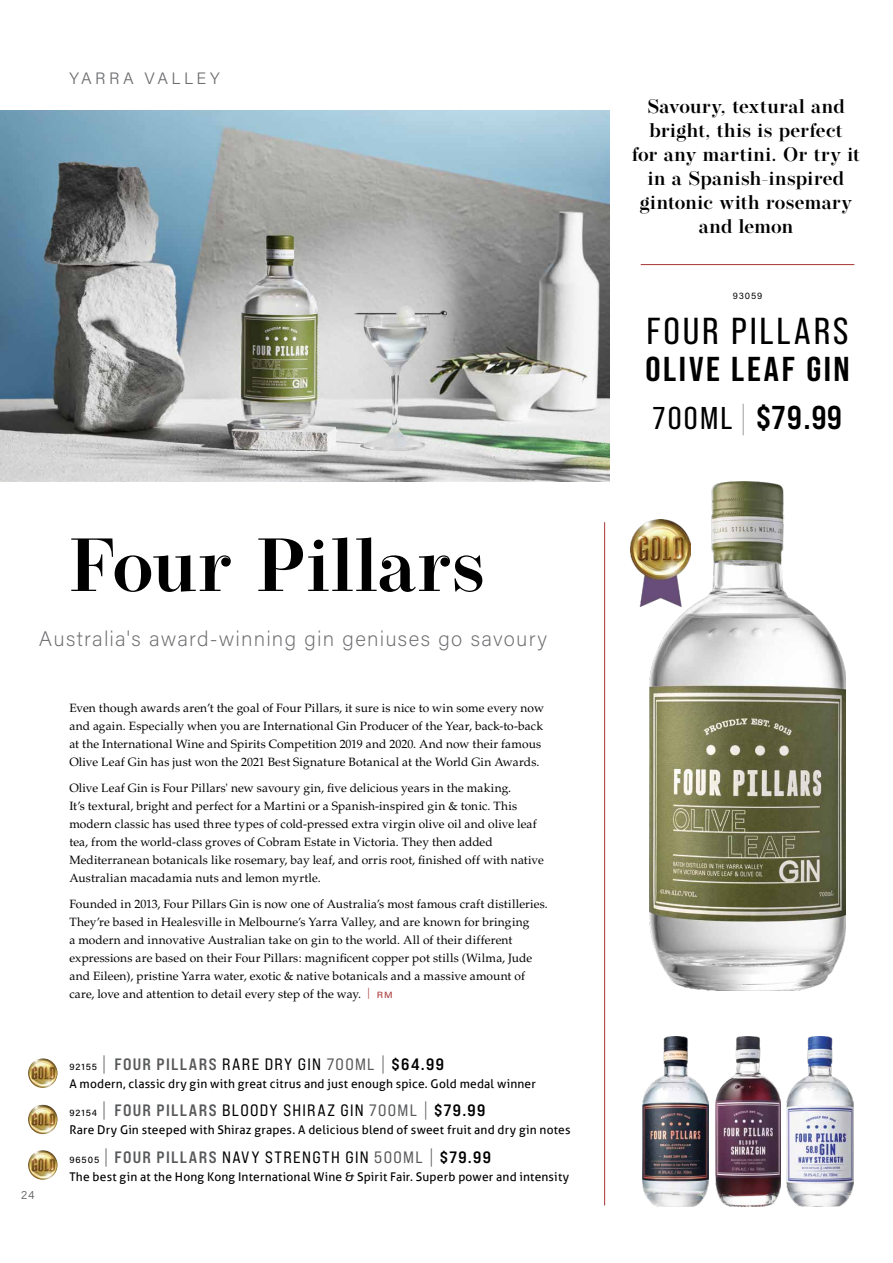
<style>
.page{position:relative;width:893px;height:1263px;background:#fff}
.page>*{position:absolute;margin:0;border:0;box-sizing:border-box;transform-origin:0 0}
.t1{font:600 75px "Operetta 12";letter-spacing:.025em;color:#000}
.t2{font:37.5px "Bebas Neue Pro";letter-spacing:.07em;color:#000;scale:1.1 1}
.t3{font:700 34.5px "Bebas Neue Pro";letter-spacing:.075em;color:#000;scale:1.1 1}
.t4{font:33px "Bebas Neue Pro Sm E Bd";color:#000}
.t5{font:200 21px "Acumin Pro";letter-spacing:.05em;color:#6d6e71}
.t6{font:600 19.5px/24px "Operetta 12";letter-spacing:.02em;color:#000;text-align:center}
.t7{font:16.5px "Bebas Neue Pro Exp Rg";letter-spacing:.08em;color:#000}
.t8{font:16.5px "Bebas Neue Pro Exp Bd";letter-spacing:.085em;color:#58595b}
.t9{font:300 16.5px "Acumin Pro";letter-spacing:.205em;color:#6d6e71}
.t10{font:12px/18px "Palatino";letter-spacing:.01em;color:#000}
.t11{font:12px "Aller";letter-spacing:.015em;color:#000}
.t12{font:300 12px "Acumin Pro";color:#58595b}
.t13{font:9px "Acumin Pro";letter-spacing:.095em;color:#000}
.s1{font-family:"Acumin Pro";font-weight:200;font-size:10.5px;color:#a73534}
.s2{font-family:"Acumin Pro";font-size:9px;color:#a73534}
.s3{font-family:"Acumin Pro";font-weight:500;font-size:9px;color:#000}
.s4{font-family:"Bebas Neue Pro";font-size:18.3px}
.s5{font-family:"Bebas Neue Pro Exp Rg";color:#000}
.s6{font-family:"Bebas Neue Pro Exp Rg"}
.s7{color:#000}
.s8{font-family:"Acumin Pro";font-weight:500;font-size:9px}
.s9{font-family:"Bebas Neue Pro";font-size:18.3px;color:#58595b}
.s10{font-family:"Bebas Neue Pro Exp Bd";color:#58595b}
.s11{color:#58595b}
.s12{font-family:"Bebas Neue Pro Exp Bd"}
.s13{font-family:"Bebas Neue Pro";font-size:31.5px}
.s14{font-family:"Bebas Neue Pro";font-weight:100;font-size:31.5px}
</style>
<div class="page">
<hr style="left:604px;top:522px;width:1px;height:683px;background:#a73534">
<img style="left:649px;top:482px;width:197px;height:508px">
<img style="left:787px;top:1036px;width:66px;height:170px">
<img style="left:715px;top:1036px;width:65px;height:170px">
<img style="left:642px;top:1036px;width:66px;height:170px">
<hr style="left:641px;top:264px;width:213px;height:1px;background:#a73534">
<img style="left:28px;top:1058px;width:30px;height:30px;border-radius:15px">
<img style="left:0;top:111px;width:609px;height:370px">
<img style="left:28px;top:1105px;width:30px;height:29px;border-radius:15px">
<img style="left:28px;top:1150px;width:30px;height:30px;border-radius:15px">
<img style="left:631px;top:519px;width:59px;height:87px">
<h3 class="t9" style="left:69px;top:67px;width:152px">YARRA VALLEY</h3>
<h1 class="t1" style="left:69px;top:521px;width:417px">Four Pillars</h1>
<h3 class="t5" style="left:39px;top:624px;width:510px">Australia's award-winning gin geniuses go savoury</h3>
<p class="t10" style="left:69px;top:699px;width:476px">Even though awards aren’t the goal of Four Pillars, it sure is nice to win some every now and again. Especially when you are International Gin Producer of the Year, back-to-back at the International Wine and Spirits Competition 2019 and 2020. And now their famous Olive Leaf Gin has just won the 2021 Best Signature Botanical at the World Gin Awards.</p>
<p class="t10" style="left:69px;top:779px;width:476px">Olive Leaf Gin is Four Pillars' new savoury gin, five delicious years in the making.<br>It’s textural, bright and perfect for a Martini or a Spanish-inspired gin &amp; tonic. This modern classic has used three types of cold-pressed extra virgin olive oil and olive leaf tea, from the world-class groves of Cobram Estate in Victoria. They then added Mediterranean botanicals like rosemary, bay leaf, and orris root, finished off with native Australian macadamia nuts and lemon myrtle.</p>
<p class="t10" style="left:69px;top:895px;width:480px">Founded in 2013, Four Pillars Gin is now one of Australia’s most famous craft distilleries.<br>They’re based in Healesville in Melbourne’s Yarra Valley, and are known for bringing<br>a modern and innovative Australian take on gin to the world. All of their different expressions are based on their Four Pillars: magnificent copper pot stills (Wilma, Jude and Eileen), pristine Yarra water, exotic &amp; native botanicals and a massive amount of care, love and attention to detail every step of the way. <span class="s1">|</span> <span class="s2">RM</span></p>
<p class="t12" style="left:21px;top:1187px;width:15px">24</p>
<h3 class="t8" style="left:69px;top:1054px;width:376px"><span class="s3">92155</span> <span class="s4">|</span> FOUR PILLARS <span class="s5">RARE DRY GIN</span> <span class="s6">700ML</span> <span class="s4">|</span> <span class="s7">$64.99</span></h3>
<p class="t11" style="left:69px;top:1076px;width:468px">A modern, classic dry gin with great citrus and just enough spice. Gold medal winner</p>
<h3 class="t7" style="left:69px;top:1100px;width:418px"><span class="s8">92154</span> <span class="s9">|</span> <span class="s10">FOUR PILLARS</span> BLOODY SHIRAZ GIN <span class="s11">700ML</span> <span class="s9">|</span> <span class="s12">$79.99</span></h3>
<p class="t11" style="left:69px;top:1123px;width:503px">Rare Dry Gin steeped with Shiraz grapes. A delicious blend of sweet fruit and dry gin notes</p>
<h3 class="t7" style="left:69px;top:1147px;width:423px"><span class="s8">96505</span> <span class="s9">|</span> <span class="s10">FOUR PILLARS</span> NAVY STRENGTH GIN <span class="s11">500ML</span> <span class="s9">|</span> <span class="s12">$79.99</span></h3>
<p class="t11" style="left:69px;top:1169px;width:501px">The best gin at the Hong Kong International Wine &amp; Spirit Fair. Superb power and intensity</p>
<h3 class="t6" style="left:632px;top:94px;width:229px">Savoury, textural and bright, this is perfect<br>for any martini. Or try it in a Spanish-inspired gintonic with rosemary and lemon</h3>
<p class="t13" style="left:733px;top:289px;width:31px">93059</p>
<h2 class="t2" style="left:646px;top:310px;width:185px">FOUR PILLARS</h2>
<h3 class="t3" style="left:645px;top:349px;width:187px">OLIVE LEAF GIN</h3>
<h3 class="t4" style="left:653px;top:398px;width:191px"><span class="s13">700ML</span> <span class="s14">|</span> $79.99</h3>
</div>
